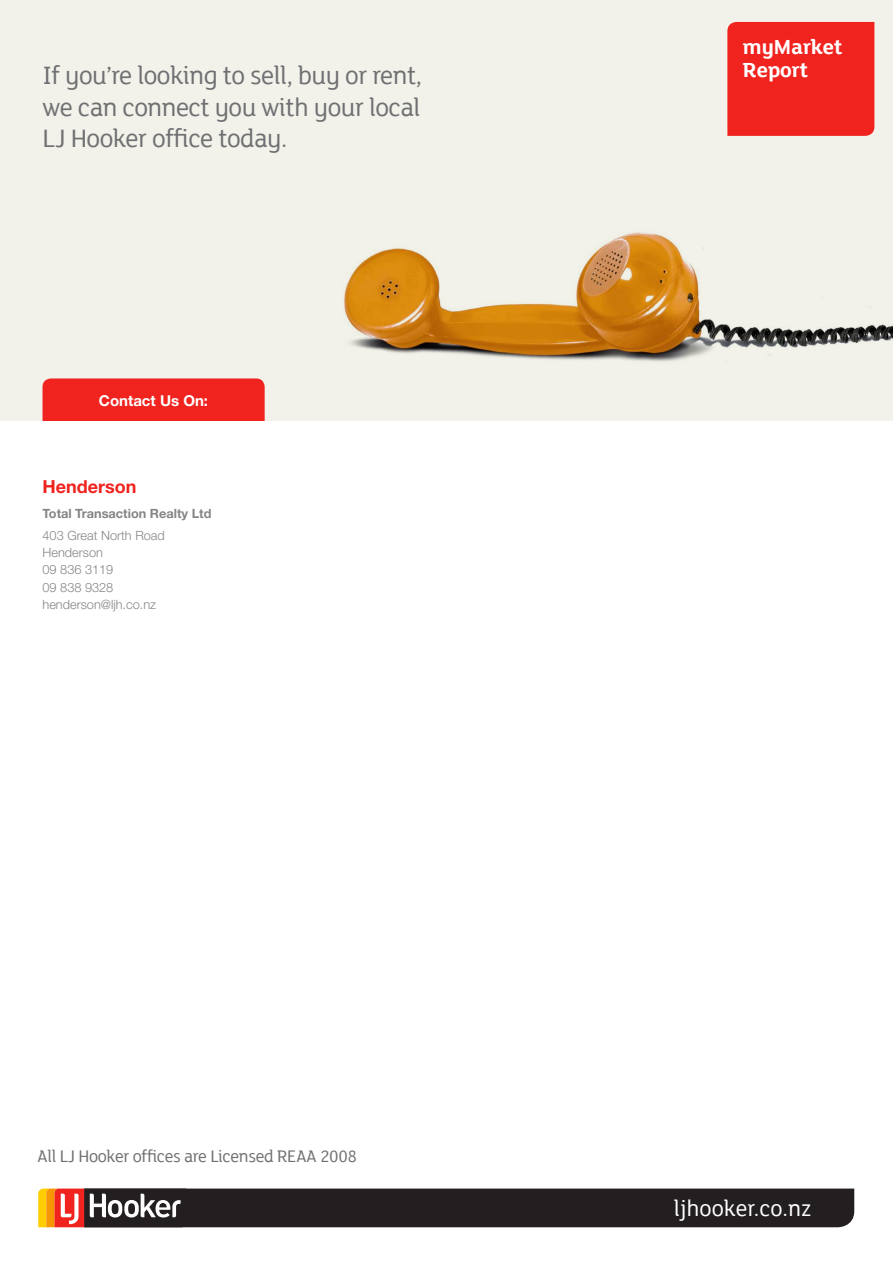
<style>
.page{position:relative;width:893px;height:1263px;background:#fff}
.page>*{position:absolute;margin:0;border:0;box-sizing:border-box;transform-origin:0 0}
.t1{font:27px/31.5px "LJH Lighthouse";letter-spacing:-.02em;color:#707073;text-align:justify}
.t2{font:24px "LJH Lighthouse";color:#fff}
.t3{font:700 21.9px/23.4px "LJH Lighthouse";color:#fff}
.t4{font:18px "LJH Lighthouse";letter-spacing:-.02em;color:#707073}
.t5{font:700 18px "Helvetica Neue";color:#f0231e}
.t6{font:700 15px "Helvetica Neue";color:#fff}
.t7{font:300 12.75px/17.2px "Helvetica Neue";color:#858588}
.t8{font:700 12.75px "Helvetica Neue";color:#858588}
</style>
<div class="page">
<svg style="left:38px;top:1188px;width:816px;height:39px;background:#382d2b"></svg>
<div style="left:0;top:0;width:893px;height:421px;background:#f2f2ea"></div>
<img style="left:343px;top:24px;width:550px;height:338px">
<div style="left:43px;top:378px;width:222px;height:43px;background:#f0231e"></div>
<div style="left:727px;top:22px;width:147px;height:114px;background:#f0231e"></div>
<p class="t1" style="left:43px;top:62px;width:381px">If you’re looking to sell, buy or rent, we can connect you with your local LJ Hooker ofice today.</p>
<p class="t6" style="left:99px;top:393px;width:111px">Contact Us On:</p>
<p class="t5" style="left:43px;top:478px;width:96px">Henderson</p>
<p class="t8" style="left:43px;top:508px;width:171px">Total Transaction Realty Ltd</p>
<p class="t7" style="left:43px;top:527px;width:124px">403 Great North Road<br>Henderson<br>09 836 3119<br>09 838 9328 henderson@ljh.co.nz</p>
<p class="t4" style="left:37px;top:1144px;width:321px">All LJ Hooker ofices are Licensed REAA 2008</p>
<p class="t3" style="left:743px;top:37px;width:101px">myMarket<br>Report</p>
<p class="t2" style="left:674px;top:1198px;width:139px">ljhooker.co.nz</p>
</div>
